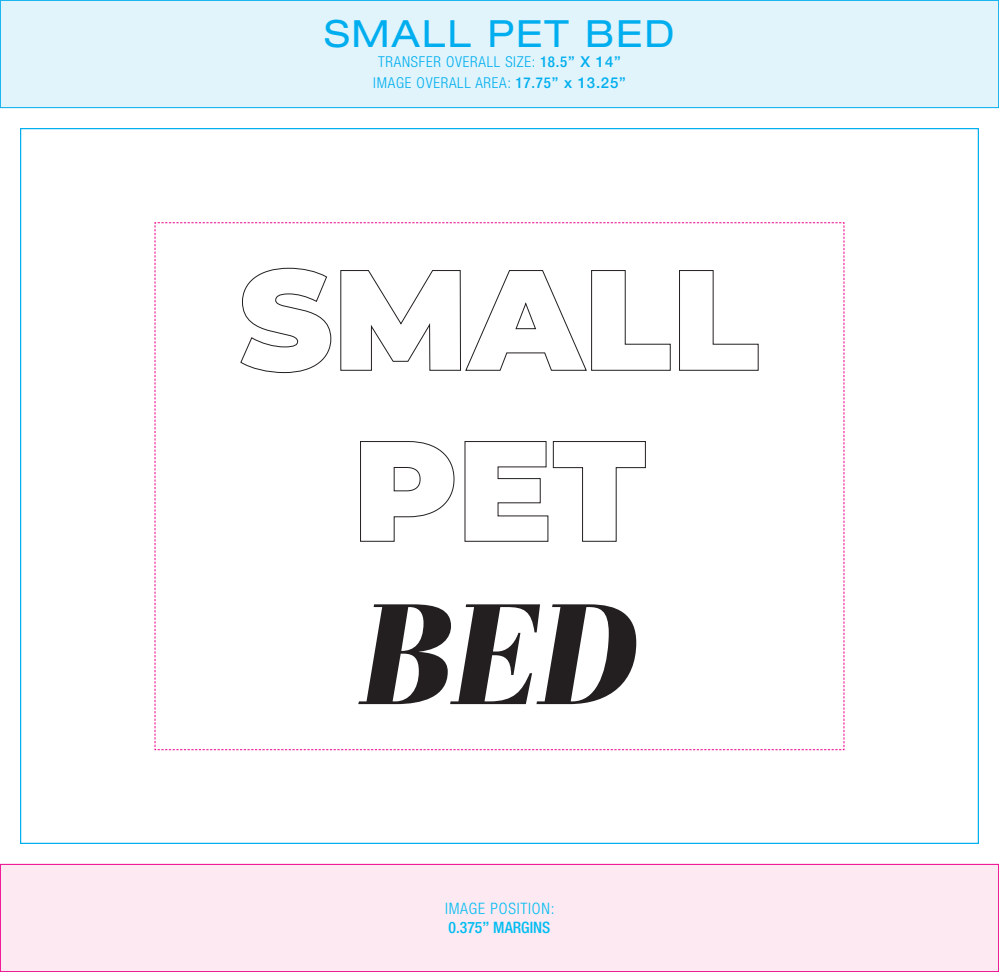
<style>
.page{position:relative;width:999px;height:972px;background:#fff}
.page>*{position:absolute;margin:0;border:0;box-sizing:border-box;transform-origin:0 0}
.t1{font:expanded 37.5px "Helvetica Neue LT Std";letter-spacing:.05em;color:#00aeef}
.t2{font:300 condensed 15.75px/18.9px "Helvetica Neue LT Std";letter-spacing:.05em;color:#01bdf2}
.t3{font:300 condensed 15px/20.1px "Helvetica Neue LT Std";letter-spacing:.05em;color:#00aeef;text-align:center}
.s1{font-weight:500}
.s2{font-weight:500;font-stretch:normal}
</style>
<div class="page">
<div style="left:0;top:864px;width:999px;height:108px;background:#fce9f1"></div>
<div style="left:0;top:864px;width:999px;height:108px;border:1px solid #ed028c"></div>
<div style="left:0;top:0;width:999px;height:108px;background:#e1f4fc"></div>
<div style="left:0;top:0;width:999px;height:108px;border:1px solid #00aeef"></div>
<svg style="left:154px;top:222px;width:691px;height:528px"></svg>
<h1 class="t1" style="left:325px;top:11px;width:351px">SMALL PET BED</h1>
<p class="t3" style="left:373px;top:52px;width:254px">TRANSFER OVERALL SIZE: <span class="s1">18.5</span><span class="s2">” X 14”<br></span>IMAGE OVERALL AREA: <span class="s1">17.75</span><span class="s2">” x 13.25”</span></p>
<p class="t2" style="left:445px;top:899px;width:111px">IMAGE POSITION:<br><span class="s1">0.375</span><span class="s2">”</span> <span class="s1">MARGINS</span></p>
</div>
